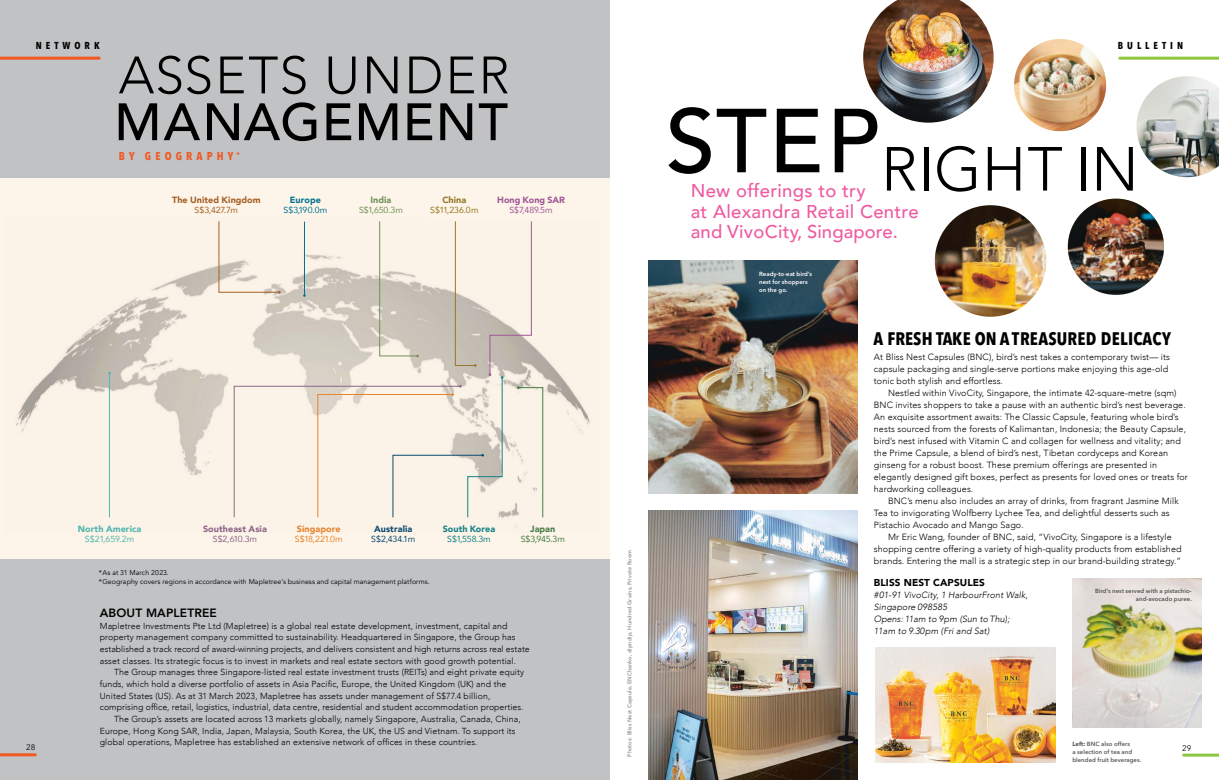
<style>
.page{position:relative;width:1219px;height:780px;background:#fff}
.page>*{position:absolute;margin:0;border:0;box-sizing:border-box;transform-origin:0 0}
.t1{font:500 89.7px "Avenir";color:#000}
.t2{font:300 61.5px "Avenir";color:#000}
.t3{font:300 52px "Avenir";letter-spacing:.045em;color:#000}
.t4{font:500 52px "Avenir";letter-spacing:.02em;color:#000}
.t5{font:500 18.5px/20.5px "Avenir";letter-spacing:.015em;color:#ef5ba1}
.t6{font:700 condensed 18px "Avenir Next LT Pro";letter-spacing:.01em;color:#000}
.t7{font:800 12px "Avenir";letter-spacing:.01em;color:#000}
.t8{font:700 condensed 11.3px "Avenir Next LT Pro";letter-spacing:.37em;color:#f15822}
.t9{font:900 10px "Avenir";letter-spacing:.01em;color:#000}
.t10{font:700 condensed 10px "Avenir Next LT Pro";letter-spacing:.4em;color:#000}
.t11{font:300 9px/12px "Avenir";letter-spacing:.01em;color:#000}
.t12{font:italic 300 9px/12px "Avenir";letter-spacing:.01em;color:#000}
.t13{font:900 9px "Avenir";letter-spacing:.005em;color:#a56024}
.t14{font:900 9px "Avenir";letter-spacing:.01em;color:#8e6587}
.t15{font:900 9px "Avenir";letter-spacing:.01em;color:#4eb6af}
.t16{font:900 9px "Avenir";letter-spacing:.005em;color:#9f5796}
.t17{font:900 9px "Avenir";letter-spacing:.005em;color:#138286}
.t18{font:900 9px "Avenir";letter-spacing:.01em;color:#0b4b70}
.t19{font:900 9px "Avenir";letter-spacing:.005em;color:#e6832d}
.t20{font:900 9px "Avenir";letter-spacing:.005em;color:#01738f}
.t21{font:900 9px "Avenir";letter-spacing:.005em;color:#719158}
.t22{font:900 9px "Avenir";letter-spacing:.01em;color:#967725}
.t23{font:900 9px "Avenir";letter-spacing:.005em;color:#477d45}
.t24{font:300 8.8px/11.6px "Avenir";letter-spacing:.01em;color:#000}
.t25{font:8.8px "Avenir";letter-spacing:-.005em;color:#967725}
.t26{font:8.8px "Avenir";letter-spacing:-.025em;color:#e6832d}
.t27{font:8.8px "Avenir";letter-spacing:-.005em;color:#4eb6af}
.t28{font:8.8px "Avenir";color:#01738f}
.t29{font:8.8px "Avenir";color:#a56024}
.t30{font:8.8px "Avenir";color:#719158}
.t31{font:8.8px "Avenir";color:#9f5796}
.t32{font:8.8px "Avenir";color:#138286}
.t33{font:8.8px "Avenir";color:#477d45}
.t34{font:8.8px "Avenir";color:#0b4b70}
.t35{font:8.8px "Avenir";color:#8e6587}
.t36{font:8px "Avenir Next LT Pro";color:#000}
.t37{font:7px/9.1px "Avenir";letter-spacing:.01em;color:#000}
.t38{font:600 6px/8px "Avenir Next LT Pro";letter-spacing:.005em;color:#58595b}
.t39{font:600 6px/8px "Avenir Next LT Pro";letter-spacing:.005em;color:#545456;text-align:right}
.t40{font:600 6px/8px "Avenir Next LT Pro";letter-spacing:.005em;color:#fff}
.t41{font:600 5.5px "Avenir Next LT Pro";letter-spacing:.02em;color:#939598}
.s1{font-weight:700}
</style>
<div class="page">
<img style="left:649px;top:510px;width:208px;height:270px">
<img style="left:863px;top:0;width:131px;height:123px">
<img style="left:935px;top:205px;width:111px;height:112px;border-radius:56px">
<img style="left:1136px;top:76px;width:83px;height:101px">
<hr style="left:1120px;top:57px;width:99px;height:3px;background:#8dc63f">
<hr style="left:1184px;top:753px;width:35px;height:3px;background:#8dc63f">
<img style="left:649px;top:260px;width:208px;height:233px">
<img style="left:1073px;top:579px;width:128px;height:148px">
<img style="left:1014px;top:39px;width:92px;height:92px;border-radius:46px">
<img style="left:876px;top:647px;width:180px;height:115px">
<img style="left:1068px;top:198px;width:96px;height:97px;border-radius:48px">
<div style="left:0;top:0;width:609px;height:780px;background:#c0c2c4"></div>
<div style="left:0;top:178px;width:609px;height:380px;background:#fef5ea"></div>
<hr style="left:0;top:753px;width:35px;height:3px;background:#f15822">
<hr style="left:0;top:57px;width:99px;height:3px;background:#f15822">
<img style="left:16px;top:266px;width:574px;height:262px">
<hr style="left:109px;top:373px;width:1px;height:144px;background:#4eb6af">
<svg style="left:218px;top:221px;width:325px;height:297px"></svg>
<p class="t10" style="left:36px;top:39px;width:65px">NETWORK</p>
<h3 class="t3" style="left:119px;top:45px;width:392px">ASSETS UNDER</h3>
<h3 class="t4" style="left:114px;top:77px;width:395px">MANAGEMENT</h3>
<p class="t8" style="left:119px;top:149px;width:123px">BY GEOGRAPHY<sup>*</sup></p>
<p class="t13" style="left:172px;top:192px;width:90px">The United Kingdom</p>
<p class="t29" style="left:195px;top:203px;width:45px">S$3,427.7m</p>
<p class="t20" style="left:290px;top:192px;width:32px">Europe</p>
<p class="t28" style="left:284px;top:203px;width:45px">S$3,190.0m</p>
<p class="t21" style="left:371px;top:192px;width:22px">India</p>
<p class="t30" style="left:359px;top:203px;width:45px">S$1,650.3m</p>
<p class="t22" style="left:442px;top:192px;width:25px">China</p>
<p class="t25" style="left:430px;top:203px;width:50px">S$11,236.0m</p>
<p class="t16" style="left:497px;top:192px;width:69px">Hong Kong SAR</p>
<p class="t31" style="left:509px;top:203px;width:45px">S$7,489.5m</p>
<p class="t36" style="left:26px;top:742px;width:11px">28</p>
<p class="t15" style="left:78px;top:520px;width:65px">North America</p>
<p class="t27" style="left:85px;top:531px;width:51px">S$21,659.2m</p>
<p class="t14" style="left:203px;top:520px;width:65px">Southeast Asia</p>
<p class="t35" style="left:213px;top:531px;width:46px">S$2,610.3m</p>
<p class="t19" style="left:297px;top:520px;width:45px">Singapore</p>
<p class="t26" style="left:295px;top:531px;width:49px">S$18,221.0m</p>
<p class="t18" style="left:374px;top:520px;width:40px">Australia</p>
<p class="t34" style="left:371px;top:531px;width:45px">S$2,434.1m</p>
<p class="t17" style="left:443px;top:520px;width:54px">South Korea</p>
<p class="t32" style="left:447px;top:531px;width:45px">S$1,558.3m</p>
<p class="t23" style="left:530px;top:520px;width:27px">Japan</p>
<p class="t33" style="left:521px;top:531px;width:46px">S$3,945.3m</p>
<p class="t37" style="left:99px;top:568px;width:332px">*As at 31 March 2023.<br>*Geography covers regions in accordance with Mapletree’s business and capital management platforms.</p>
<h3 class="t7" style="left:100px;top:603px;width:119px">ABOUT MAPLETREE</h3>
<p class="t24" style="left:100px;top:620px;width:431px">Mapletree Investments Pte Ltd (Mapletree) is a global real estate development, investment, capital and property management company committed to sustainability. Headquartered in Singapore, the Group has established a track record of award-winning projects, and delivers consistent and high returns across real estate asset classes. Its strategic focus is to invest in markets and real estate sectors with good growth potential.</p>
<p class="t24" style="left:114px;top:666px;width:412px">The Group manages three Singapore-listed real estate investment trusts (REITs) and eight private equity</p>
<p class="t24" style="left:100px;top:678px;width:408px">funds, which hold a diverse portfolio of assets in Asia Pacific, Europe, the United Kingdom (UK) and the</p>
<p class="t24" style="left:100px;top:689px;width:392px">United States (US). As at 31 March 2023, Mapletree has assets under management of S$77.4 billion,</p>
<p class="t24" style="left:100px;top:701px;width:425px">comprising office, retail, logistics, industrial, data centre, residential and student accommodation properties.</p>
<p class="t24" style="left:114px;top:713px;width:408px">The Group’s assets are located across 13 markets globally, namely Singapore, Australia, Canada, China,</p>
<p class="t24" style="left:100px;top:724px;width:417px">Europe, Hong Kong SAR, India, Japan, Malaysia, South Korea, the UK, the US and Vietnam. To support its</p>
<p class="t24" style="left:100px;top:736px;width:379px">global operations, Mapletree has established an extensive network of offices in these countries.</p>
<p class="t41" style="left:626px;top:756px;width:208px;rotate:-90deg">Photos: Bliss Nest Capsule, ENChanko, dipndip, Hundred Grains, Private Room</p>
<p class="t10" style="left:1118px;top:39px;width:67px">BULLETIN</p>
<h1 class="t1" style="left:665px;top:63px;width:216px">STEP</h1>
<h2 class="t2" style="left:881px;top:133px;width:259px">RIGHT IN</h2>
<h3 class="t5" style="left:691px;top:180px;width:229px">New offerings to try<br>at Alexandra Retail Centre and VivoCity, Singapore.</h3>
<p class="t40" style="left:759px;top:269px;width:54px">Ready-to-eat bird’s nest for shoppers on the go.</p>
<h3 class="t6" style="left:874px;top:328px;width:299px">A FRESH TAKE ON A TREASURED DELICACY</h3>
<p class="t11" style="left:874px;top:351px;width:298px">At Bliss Nest Capsules (BNC), bird’s nest takes a contemporary twist— its capsule packaging and single-serve portions make enjoying this age-old tonic both stylish and effortless.</p>
<p class="t11" style="left:874px;top:387px;width:316px;text-indent:14px">Nestled within VivoCity, Singapore, the intimate 42-square-metre (sqm)<br>BNC invites shoppers to take a pause with an authentic bird’s nest beverage.<br>An exquisite assortment awaits: The Classic Capsule, featuring whole bird’s nests sourced from the forests of Kalimantan, Indonesia; the Beauty Capsule, bird’s nest infused with Vitamin C and collagen for wellness and vitality; and the Prime Capsule, a blend of bird’s nest, Tibetan cordyceps and Korean ginseng for a robust boost. These premium offerings are presented in elegantly designed gift boxes, perfect as presents for loved ones or treats for hardworking colleagues.</p>
<p class="t11" style="left:874px;top:495px;width:306px;text-indent:14px">BNC’s menu also includes an array of drinks, from fragrant Jasmine Milk<br>Tea to invigorating Wolfberry Lychee Tea, and delightful desserts such as<br>Pistachio Avocado and Mango Sago.</p>
<p class="t11" style="left:874px;top:531px;width:309px;text-align:center">Mr Eric Wang, founder of BNC, said, “VivoCity, Singapore is a lifestyle shopping centre offering a variety of high-quality products from established brands. Entering the mall is a strategic step in our brand-building strategy.”</p>
<p class="t9" style="left:874px;top:573px;width:113px">BLISS NEST CAPSULES</p>
<p class="t12" style="left:874px;top:588px;width:156px">#01-91 VivoCity, 1 HarbourFront Walk,<br>Singapore 098585<br>Opens: 11am to 9pm (Sun toThu);<br>11am to 9.30pm (Fri and Sat)</p>
<p class="t39" style="left:1095px;top:587px;width:98px">Bird’s nest served with a pistachio&shy;and-avocado puree.</p>
<p class="t38" style="left:1072px;top:740px;width:71px"><span class="s1">Left:</span> BNC also offers<br>a selection of tea and blended fruit beverages.</p>
<p class="t36" style="left:1182px;top:743px;width:11px">29</p>
</div>
